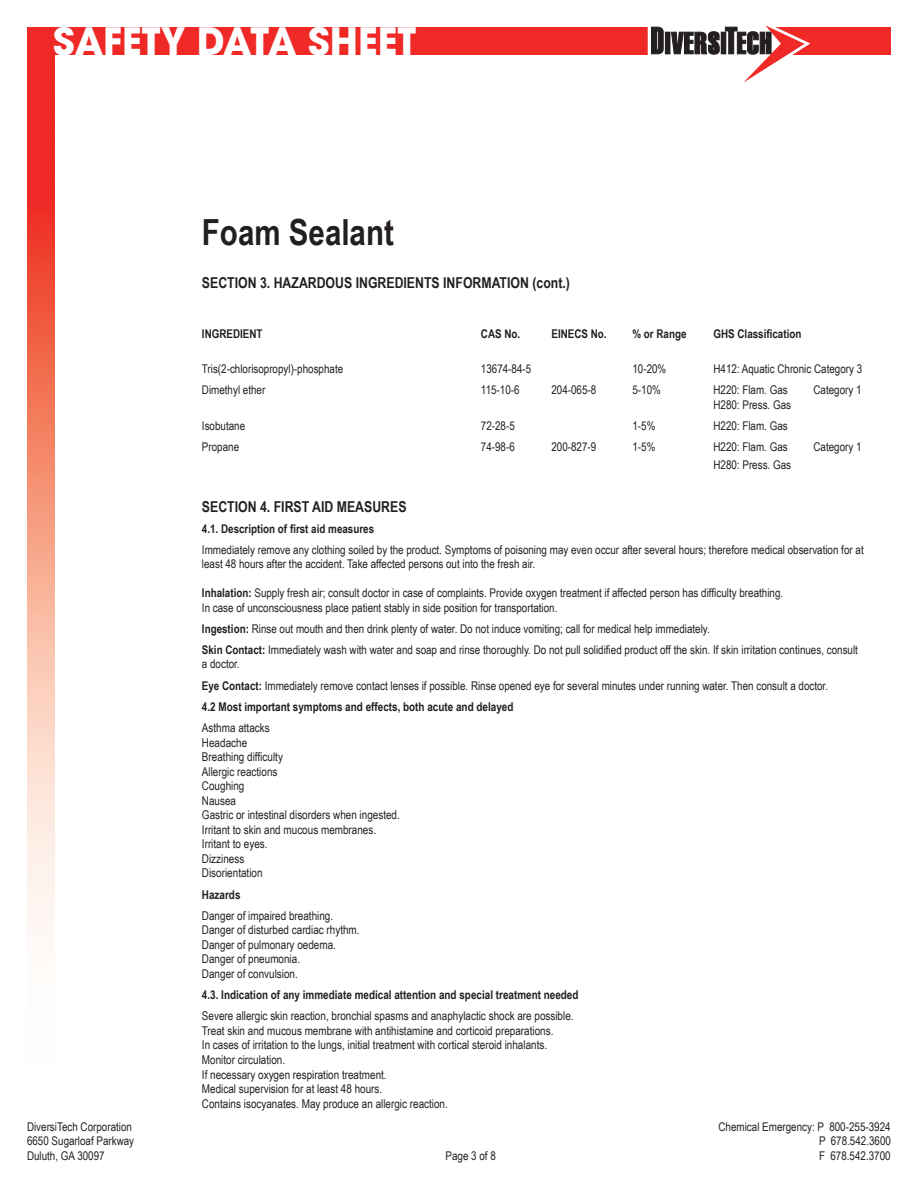
<style>
.page{position:relative;width:918px;height:1188px;background:#fff}
.page>*{position:absolute;margin:0;border:0;box-sizing:border-box;transform-origin:0 0}
.t1{font:700 37.5px "ITC Avant Garde Std";color:#fff}
.t2{font:700 36px "Arial Narrow";color:#231f20}
.t3{font:700 15px "Arial Narrow";color:#231f20}
.t4{font:12.15px/14.5px "Arial Narrow";color:#231f20}
.t5{font:700 12.15px "Arial Narrow";color:#231f20}
.t6{font:12px/14.4px "Arial Narrow";color:#231f20}
.t7{font:700 12px "Arial Narrow";color:#231f20}
.s1{font-weight:700}
</style>
<div class="page">
<div style="left:27px;top:27px;width:864px;height:27px;background:#ee2926"></div>
<img style="left:27px;top:54px;width:27px;height:873px">
<svg style="left:648px;top:25px;width:162px;height:58px"></svg>
<h1 class="t1" style="left:53px;top:16px;width:365px">SAFETY DATA SHEET</h1>
<h2 class="t2" style="left:202px;top:205px;width:193px">Foam Sealant</h2>
<p class="t3" style="left:202px;top:272px;width:370px">SECTION 3. HAZARDOUS INGREDIENTS INFORMATION (cont.)</p>
<p class="t7" style="left:202px;top:325px;width:62px">INGREDIENT</p>
<p class="t7" style="left:481px;top:325px;width:41px">CAS No.</p>
<p class="t7" style="left:551px;top:325px;width:57px">EINECS No.</p>
<p class="t7" style="left:632px;top:325px;width:56px">% or Range</p>
<p class="t7" style="left:713px;top:325px;width:90px">GHS Classification</p>
<p class="t6" style="left:202px;top:361px;width:143px">Tris(2-chlorisopropyl)-phosphate</p>
<p class="t6" style="left:481px;top:361px;width:52px">13674-84-5</p>
<p class="t6" style="left:632px;top:361px;width:35px">10-20%</p>
<p class="t6" style="left:713px;top:361px;width:150px">H412: Aquatic Chronic Category 3</p>
<p class="t6" style="left:202px;top:382px;width:65px">Dimethyl ether</p>
<p class="t6" style="left:481px;top:382px;width:40px">115-10-6</p>
<p class="t6" style="left:551px;top:382px;width:46px">204-065-8</p>
<p class="t6" style="left:632px;top:382px;width:30px">5-10%</p>
<p class="t6" style="left:713px;top:382px;width:76px">H220: Flam. Gas</p>
<p class="t6" style="left:813px;top:382px;width:50px">Category 1</p>
<p class="t6" style="left:713px;top:397px;width:79px">H280: Press. Gas</p>
<p class="t6" style="left:202px;top:418px;width:45px">Isobutane</p>
<p class="t6" style="left:481px;top:418px;width:35px">72-28-5</p>
<p class="t6" style="left:632px;top:418px;width:24px">1-5%</p>
<p class="t6" style="left:713px;top:418px;width:76px">H220: Flam. Gas</p>
<p class="t6" style="left:202px;top:439px;width:39px">Propane</p>
<p class="t6" style="left:481px;top:439px;width:35px">74-98-6</p>
<p class="t6" style="left:551px;top:439px;width:46px">200-827-9</p>
<p class="t6" style="left:632px;top:439px;width:24px">1-5%</p>
<p class="t6" style="left:713px;top:439px;width:76px">H220: Flam. Gas</p>
<p class="t6" style="left:813px;top:439px;width:50px">Category 1</p>
<p class="t6" style="left:713px;top:457px;width:79px">H280: Press. Gas</p>
<p class="t3" style="left:202px;top:495px;width:206px">SECTION 4. FIRST AID MEASURES</p>
<p class="t7" style="left:202px;top:520px;width:174px">4.1. Description of first aid measures</p>
<p class="t6" style="left:202px;top:542px;width:663px">Immediately remove any clothing soiled by the product. Symptoms of poisoning may even occur after several hours; therefore medical observation for at least 48 hours after the accident. Take affected persons out into the fresh air.</p>
<p class="t6" style="left:202px;top:585px;width:583px"><span class="s1">Inhalation:</span> Supply fresh air; consult doctor in case of complaints. Provide oxygen treatment if affected person has difficulty breathing.<br>In case of unconsciousness place patient stably in side position for transportation.</p>
<p class="t6" style="left:202px;top:617px;width:658px;line-height:21.1px"><span class="s1">Ingestion:</span> Rinse out mouth and then drink plenty of water. Do not induce vomiting; call for medical help immediately.<br><span class="s1">Skin Contact:</span> Immediately wash with water and soap and rinse thoroughly. Do not pull solidified product off the skin. If skin irritation continues, consult</p>
<p class="t6" style="left:202px;top:653px;width:628px;line-height:21.3px">a doctor.<br><span class="s1">Eye Contact:</span> Immediately remove contact lenses if possible. Rinse opened eye for several minutes under running water. Then consult a doctor.</p>
<p class="t5" style="left:202px;top:697px;width:313px">4.2 Most important symptoms and effects, both acute and delayed</p>
<p class="t4" style="left:202px;top:720px;width:199px">Asthma attacks<br>Headache<br>Breathing difficulty<br>Allergic reactions<br>Coughing<br>Nausea<br>Gastric or intestinal disorders when ingested.<br>Irritant to skin and mucous membranes.<br>Irritant to eyes.<br>Dizziness<br>Disorientation</p>
<p class="t5" style="left:202px;top:885px;width:40px">Hazards</p>
<p class="t4" style="left:202px;top:908px;width:159px">Danger of impaired breathing.<br>Danger of disturbed cardiac rhythm.<br>Danger of pulmonary oedema.<br>Danger of pneumonia.<br>Danger of convulsion.</p>
<p class="t5" style="left:202px;top:986px;width:378px">4.3. Indication of any immediate medical attention and special treatment needed</p>
<p class="t4" style="left:202px;top:1008px;width:373px">Severe allergic skin reaction, bronchial spasms and anaphylactic shock are possible.<br>Treat skin and mucous membrane with antihistamine and corticoid preparations.<br>In cases of irritation to the lungs, initial treatment with cortical steroid inhalants.<br>Monitor circulation.<br>If necessary oxygen respiration treatment.<br>Medical supervision for at least 48 hours.<br>Contains isocyanates. May produce an allergic reaction.</p>
<p class="t6" style="left:27px;top:1119px;width:106px">DiversiTech Corporation</p>
<p class="t6" style="left:719px;top:1119px;width:174px">Chemical Emergency: P 800-255-3924</p>
<p class="t6" style="left:27px;top:1134px;width:109px">6650 Sugarloaf Parkway</p>
<p class="t6" style="left:819px;top:1134px;width:73px">P 678.542.3600</p>
<p class="t6" style="left:27px;top:1148px;width:79px">Duluth, GA 30097</p>
<p class="t6" style="left:446px;top:1148px;width:52px">Page 3 of 8</p>
<p class="t6" style="left:819px;top:1148px;width:73px">F 678.542.3700</p>
</div>
